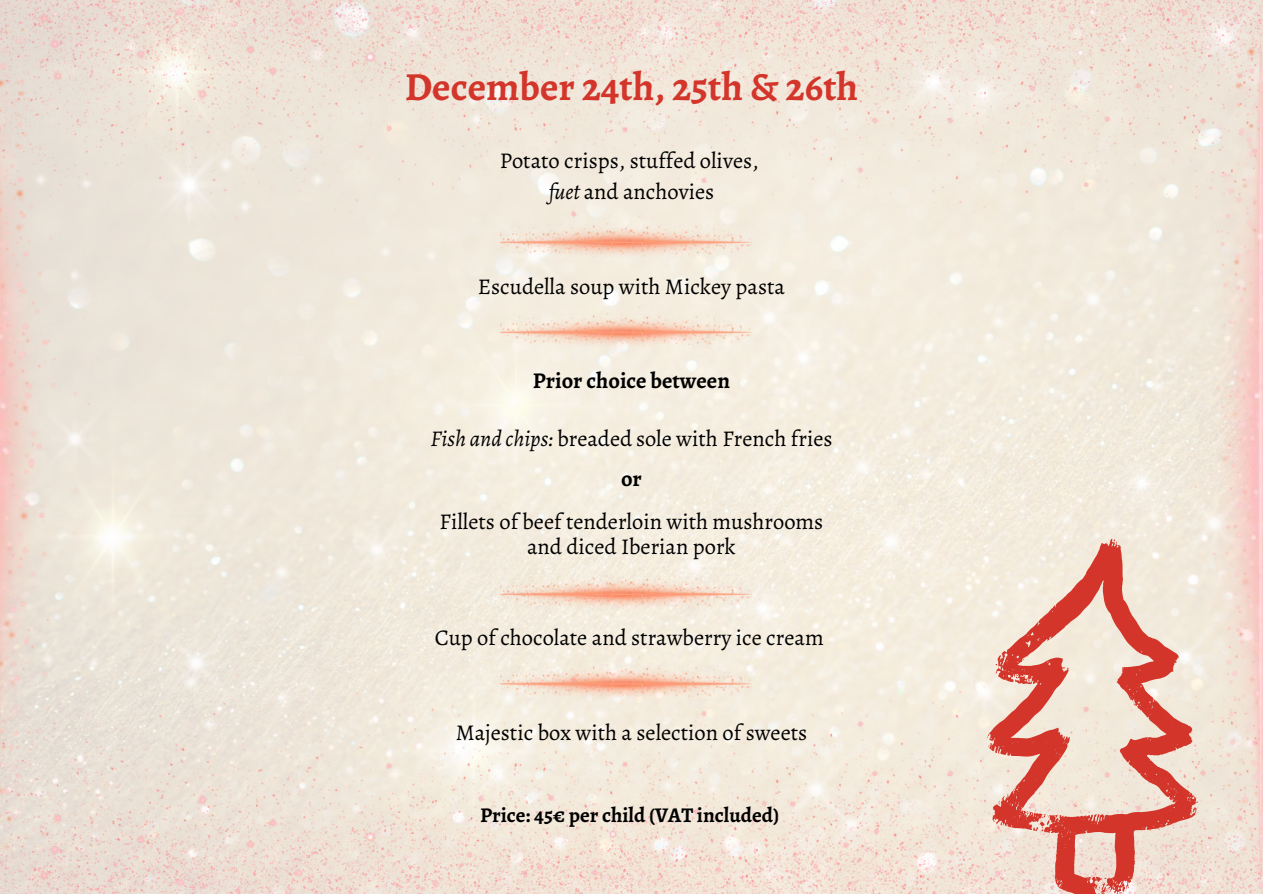
<style>
.page{position:relative;width:1263px;height:894px;background:#fff}
.page>*{position:absolute;margin:0;border:0;box-sizing:border-box;transform-origin:0 0}
.t1{font:700 39.75px "Alegreya";color:#d3352a}
.t2{font:22.5px/31.5px "Alegreya";color:#000;text-align:center}
.t3{font:700 22.5px "Alegreya";color:#000}
.t4{font:700 21px "Alegreya";color:#000}
.s1{font-style:italic}
.s2{font-weight:700}
</style>
<div class="page">
<img style="left:0;top:0;width:1263px;height:893px">
<img style="left:0;top:1px;width:91px;height:891px">
<img style="left:1194px;top:1px;width:69px;height:890px">
<img style="left:501px;top:212px;width:250px;height:50px">
<img style="left:501px;top:302px;width:250px;height:50px">
<img style="left:501px;top:564px;width:250px;height:50px">
<img style="left:501px;top:653px;width:250px;height:51px">
<svg style="left:989px;top:538px;width:208px;height:355px;fill:#f1e7d9"></svg>
<svg style="left:1023px;top:657px;width:4px;height:3px"></svg>
<svg style="left:1015px;top:674px;width:3px;height:9px"></svg>
<svg style="left:987px;top:733px;width:4px;height:13px"></svg>
<svg style="left:1191px;top:801px;width:7px;height:12px"></svg>
<svg style="left:1026px;top:810px;width:23px;height:21px"></svg>
<svg style="left:992px;top:786px;width:24px;height:27px"></svg>
<svg style="left:1096px;top:876px;width:33px;height:18px"></svg>
<svg style="left:996px;top:654px;width:11px;height:11px"></svg>
<svg style="left:1024px;top:675px;width:7px;height:6px"></svg>
<h1 class="t1" style="left:405px;top:60px;width:455px">December 24th, 25th &amp; 26th</h1>
<p class="t2" style="left:500px;top:144px;width:261px">Potato crisps, stuffed olives, <span class="s1">fuet</span> and anchovies</p>
<p class="t2" style="left:478px;top:270px;width:309px">Escudella soup with Mickey pasta</p>
<p class="t3" style="left:533px;top:365px;width:199px">Prior choice between</p>
<p class="t2" style="left:430px;top:418px;width:404px;line-height:40.5px"><span class="s1">Fish and chips:</span> breaded sole with French fries <span class="s2">or</span></p>
<p class="t2" style="left:440px;top:509px;width:385px;line-height:24.8px">Fillets of beef tenderloin with mushrooms and diced Iberian pork</p>
<p class="t2" style="left:435px;top:621px;width:391px">Cup of chocolate and strawberry ice cream</p>
<p class="t2" style="left:456px;top:716px;width:353px">Majestic box with a selection of sweets</p>
<p class="t4" style="left:480px;top:800px;width:301px">Price: 45€ per child (VAT included)</p>
</div>
